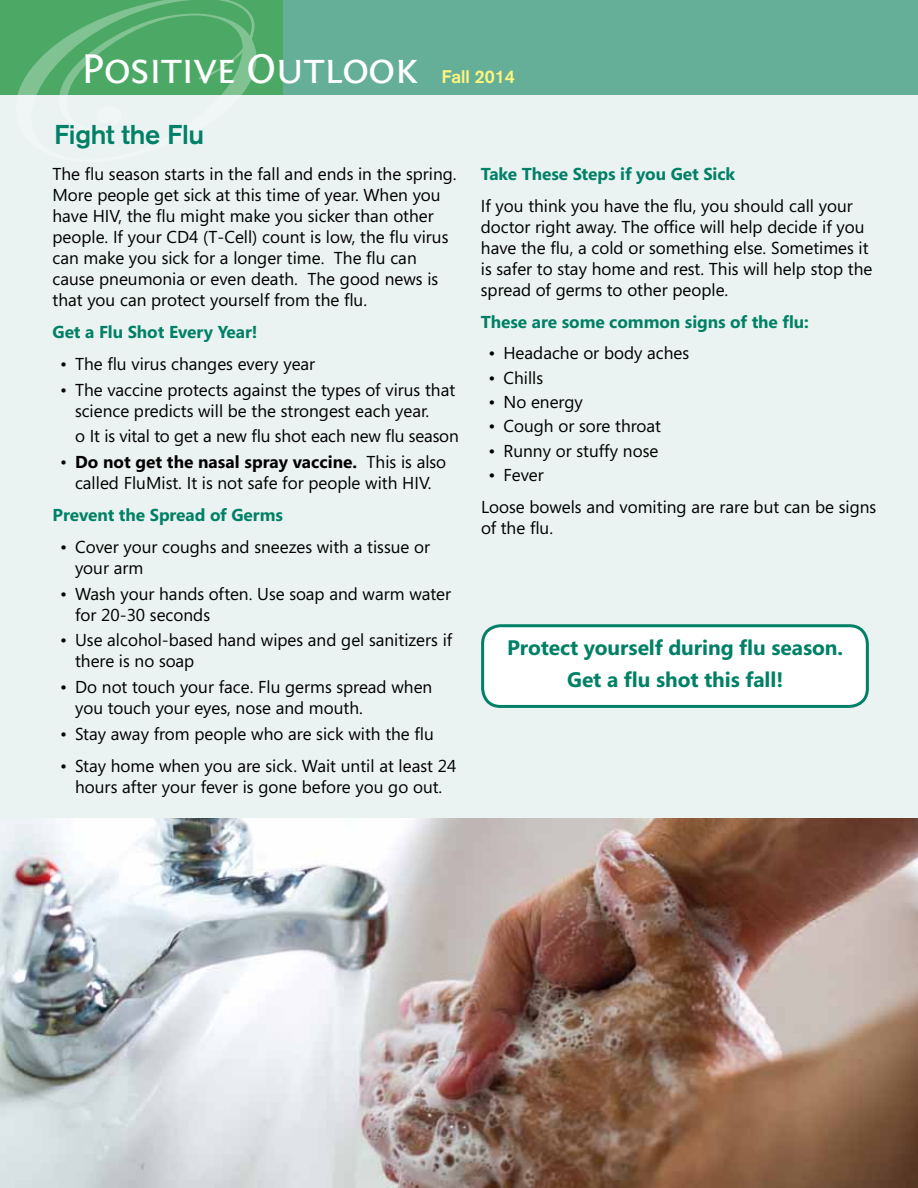
<style>
.page{position:relative;width:918px;height:1188px;background:#fff}
.page>*{position:absolute;margin:0;border:0;box-sizing:border-box;transform-origin:0 0}
.t1{font:43.5px "Fontin Sans Small Caps";letter-spacing:-.02em;color:#fff}
.t2{font:500 27px "Akzidenz Grotesk BE";letter-spacing:-.01em;color:#008066}
.t3{font:700 21px/31.8px "Segoe";letter-spacing:-.005em;color:#008066;text-align:center}
.t4{font:700 18px "Akzidenz Grotesk";color:#fff67e}
.t5{font:17.25px/21px "Segoe";color:#000}
.t6{font:700 17.25px "Segoe";letter-spacing:-.005em;color:#008066}
.s1{font-weight:700}
</style>
<div class="page">
<div style="left:0;top:90px;width:918px;height:1098px;background:#eaf3f1"></div>
<div style="left:0;top:0;width:325px;height:94px;background:#4ca965"></div>
<svg style="left:16px;top:0;width:240px;height:95px"></svg>
<div style="left:284px;top:0;width:634px;height:94px;background:#65af99"></div>
<img style="left:0;top:819px;width:918px;height:369px">
<div style="left:483px;top:626px;width:384px;height:80px;background:#fff;border-radius:18px"></div>
<div style="left:481px;top:624px;width:388px;height:84px;border:3px solid #008066;border-radius:18px"></div>
<h1 class="t1" style="left:81px;top:45px;width:339px">Positive Outlook</h1>
<p class="t4" style="left:442px;top:66px;width:75px">Fall 2014</p>
<h2 class="t2" style="left:54px;top:118px;width:152px">Fight the Flu</h2>
<p class="t5" style="left:52px;top:163px;width:406px">The flu season starts in the fall and ends in the spring.<br>More people get sick at this time of year. When you have HIV, the flu might make you sicker than other people. If your CD4 (T-Cell) count is low, the flu virus can make you sick for a longer time. The flu can cause pneumonia or even death. The good news is that you can protect yourself from the flu.</p>
<p class="t6" style="left:52px;top:320px;width:206px">Get a Flu Shot Every Year!</p>
<p class="t5" style="left:60px;top:353px;width:257px">• The flu virus changes every year</p>
<p class="t5" style="left:75px;top:379px;width:382px;text-indent:-15px">• The vaccine protects against the types of virus that science predicts will be the strongest each year.</p>
<p class="t5" style="left:75px;top:425px;width:385px">o It is vital to get a new flu shot each new flu season</p>
<p class="t5" style="left:60px;top:451px;width:388px;text-align:center">• <span class="s1">Do not get the nasal spray vaccine.</span> This is also called FluMist. It is not safe for people with HIV.</p>
<p class="t6" style="left:53px;top:503px;width:232px">Prevent the Spread of Germs</p>
<p class="t5" style="left:75px;top:536px;width:357px;text-indent:-15px">• Cover your coughs and sneezes with a tissue or your arm</p>
<p class="t5" style="left:75px;top:582px;width:378px;text-indent:-15px">• Wash your hands often. Use soap and warm water for 20-30 seconds</p>
<p class="t5" style="left:75px;top:629px;width:379px;text-indent:-15px">• Use alcohol-based hand wipes and gel sanitizers if there is no soap</p>
<p class="t5" style="left:75px;top:676px;width:359px;text-indent:-15px">• Do not touch your face. Flu germs spread when you touch your eyes, nose and mouth.</p>
<p class="t5" style="left:60px;top:723px;width:375px">• Stay away from people who are sick with the flu</p>
<p class="t5" style="left:60px;top:755px;width:398px;text-align:center">• Stay home when you are sick. Wait until at least 24 hours after your fever is gone before you go out.</p>
<p class="t6" style="left:481px;top:162px;width:256px">Take These Steps if you Get Sick</p>
<p class="t5" style="left:481px;top:195px;width:393px">If you think you have the flu, you should call your doctor right away. The office will help decide if you have the flu, a cold or something else. Sometimes it is safer to stay home and rest. This will help stop the spread of germs to other people.</p>
<p class="t6" style="left:481px;top:309px;width:330px">These are some common signs of the flu:</p>
<p class="t5" style="left:488px;top:342px;width:202px">• Headache or body aches</p>
<p class="t5" style="left:488px;top:367px;width:56px">• Chills</p>
<p class="t5" style="left:488px;top:391px;width:96px">• No energy</p>
<p class="t5" style="left:488px;top:415px;width:174px">• Cough or sore throat</p>
<p class="t5" style="left:488px;top:440px;width:171px">• Runny or stuffy nose</p>
<p class="t5" style="left:481px;top:459px;width:397px;line-height:31.8px;text-indent:7px">• Fever<br>Loose bowels and vomiting are rare but can be signs</p>
<p class="t5" style="left:481px;top:517px;width:74px">of the flu.</p>
<p class="t3" style="left:507px;top:631px;width:338px">Protect yourself during flu season.<br>Get a flu shot this fall!</p>
</div>
